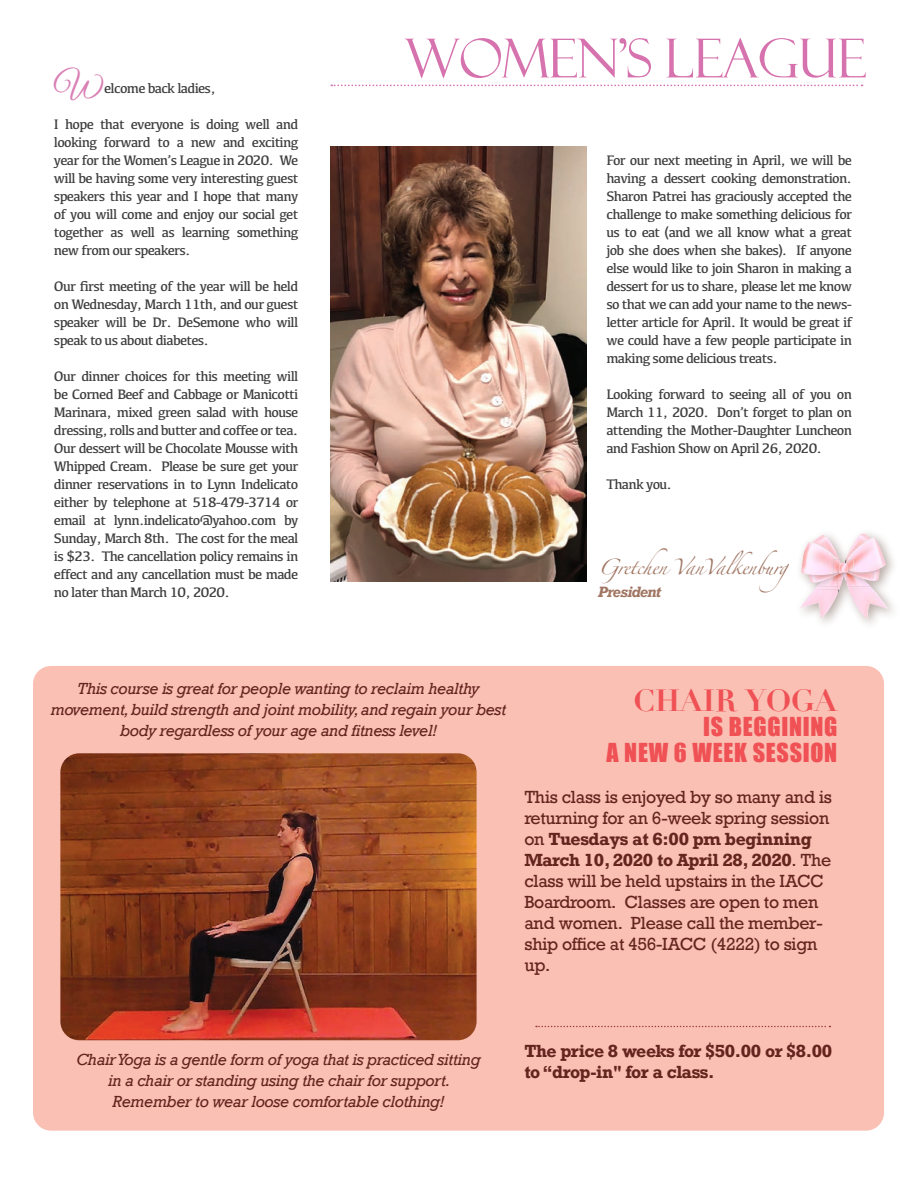
<style>
.page{position:relative;width:918px;height:1188px;background:#fff}
.page>*{position:absolute;margin:0;border:0;box-sizing:border-box;transform-origin:0 0}
.t1{font:53.85px "Felix Titling";letter-spacing:-.02em;color:#d672ae}
.t2{font:35.4px "Great Vibes";color:#d980b5}
.t3{font:700 30px "Didot";color:#ef5155}
.t4{font:24px "Impact";letter-spacing:.03em;color:#ef5155}
.t5{font:italic 16.5px/21px "Rockwell";letter-spacing:-.02em;color:#64251f;text-align:center}
.t6{font:16.5px/21px "Rockwell";letter-spacing:-.02em;color:#64251f}
.t7{font:700 16.5px/21px "Rockwell";letter-spacing:-.03em;color:#64251f}
.t8{font:14.25px/18px "Kefa";letter-spacing:-.05em;color:#3e3e3f;text-align:justify}
.t9{font:14.1px "Zapfino";letter-spacing:-.05em;color:#a07562}
.t10{font:italic 700 14.1px "Rockwell";letter-spacing:-.06em;color:#a07562}
.s1{font-weight:700}
</style>
<div class="page">
<svg style="left:331px;top:85px;width:532px;height:1px"></svg>
<div style="left:795px;top:528px;width:105px;height:103px;background:#634539;opacity:.45"></div>
<img style="left:800px;top:590px;width:38px;height:29px">
<img style="left:848px;top:588px;width:41px;height:31px">
<img style="left:814px;top:587px;width:19px;height:3px">
<img style="left:848px;top:534px;width:23px;height:3px">
<img style="left:813px;top:535px;width:25px;height:2px">
<img style="left:872px;top:575px;width:8px;height:6px">
<img style="left:817px;top:583px;width:16px;height:4px">
<img style="left:809px;top:575px;width:24px;height:8px">
<img style="left:802px;top:537px;width:84px;height:38px">
<svg style="left:833px;top:554px;width:39px;height:40px;background:#f1cad4"></svg>
<div style="left:33px;top:666px;width:851px;height:465px;background:#fac0b4;border-radius:18px"></div>
<img style="left:60px;top:753px;width:417px;height:287px">
<svg style="left:536px;top:1026px;width:294px;height:1px"></svg>
<img style="left:330px;top:147px;width:257px;height:434px">
<p class="t2" style="left:55px;top:66px;width:49px">W</p>
<p class="t8" style="left:104px;top:78px;width:113px">elcome back ladies,</p>
<p class="t8" style="left:54px;top:114px;width:246px">I hope that everyone is doing well and looking forward to a new and exciting year for the Women’s League in 2020. We will be having some very interesting guest speakers this year and I hope that many of you will come and enjoy our social get together as well as learning something new from our speakers.</p>
<p class="t8" style="left:54px;top:276px;width:246px">Our first meeting of the year will be held on Wednesday, March 11th, and our guest speaker will be Dr. DeSemone who will speak to us about diabetes.</p>
<p class="t8" style="left:54px;top:366px;width:246px">Our dinner choices for this meeting will be Corned Beef and Cabbage or Manicotti Marinara, mixed green salad with house dressing, rolls and butter and coffee or tea.<br>Our dessert will be Chocolate Mousse with Whipped Cream. Please be sure get your dinner reservations in to Lynn Indelicato either by telephone at 518-479-3714 or email at lynn.indelicato@yahoo.com by Sunday, March 8th. The cost for the meal is $23. The cancellation policy remains in effect and any cancellation must be made no later than March 10, 2020.</p>
<p class="t1" style="left:405px;top:27px;width:463px">WOMEN’S LEAGUE</p>
<p class="t8" style="left:606px;top:151px;width:247px">For our next meeting in April, we will be having a dessert cooking demonstration.<br>Sharon Patrei has graciously accepted the challenge to make something delicious for us to eat (and we all know what a great job she does when she bakes). If anyone else would like to join Sharon in making a dessert for us to share, please let me know so that we can add your name to the news&shy;letter article for April. It would be great if we could have a few people participate in making some delicious treats.</p>
<p class="t8" style="left:606px;top:385px;width:247px">Looking forward to seeing all of you on March 11, 2020. Don’t forget to plan on attending the Mother-Daughter Luncheon and Fashion Show on April 26, 2020.</p>
<p class="t8" style="left:606px;top:475px;width:67px">Thank you.</p>
<p class="t9" style="left:598px;top:561px;width:212px">Gretchen VanValkenburg</p>
<p class="t10" style="left:598px;top:582px;width:65px">President</p>
<p class="t5" style="left:77px;top:679px;width:404px">This course is great for people wanting to reclaim healthy</p>
<p class="t5" style="left:51px;top:700px;width:457px">movement, build strength and joint mobility, and regain your best body regardless of your age and fitness level!</p>
<p class="t3" style="left:634px;top:681px;width:205px">CHAIR YOGA</p>
<p class="t4" style="left:703px;top:708px;width:136px">IS BEGGINING</p>
<p class="t4" style="left:606px;top:734px;width:232px">A NEW 6 WEEK SESSION</p>
<p class="t6" style="left:524px;top:786px;width:309px">This class is enjoyed by so many and is returning for an 6-week spring session on <span class="s1">Tuesdays at 6:00 pm beginning<br>March 10, 2020 to April 28, 2020</span>. The class will be held upstairs in the IACC<br>Boardroom. Classes are open to men and women. Please call the member&shy;ship office at 456-IACC (4222) to sign up.</p>
<p class="t5" style="left:76px;top:1049px;width:406px">Chair Yoga is a gentle form of yoga that is practiced sitting in a chair or standing using the chair for support.<br>Remember to wear loose comfortable clothing!</p>
<p class="t7" style="left:524px;top:1040px;width:309px">The price 8 weeks for $50.00 or $8.00 to “drop-in" for a class.</p>
</div>
